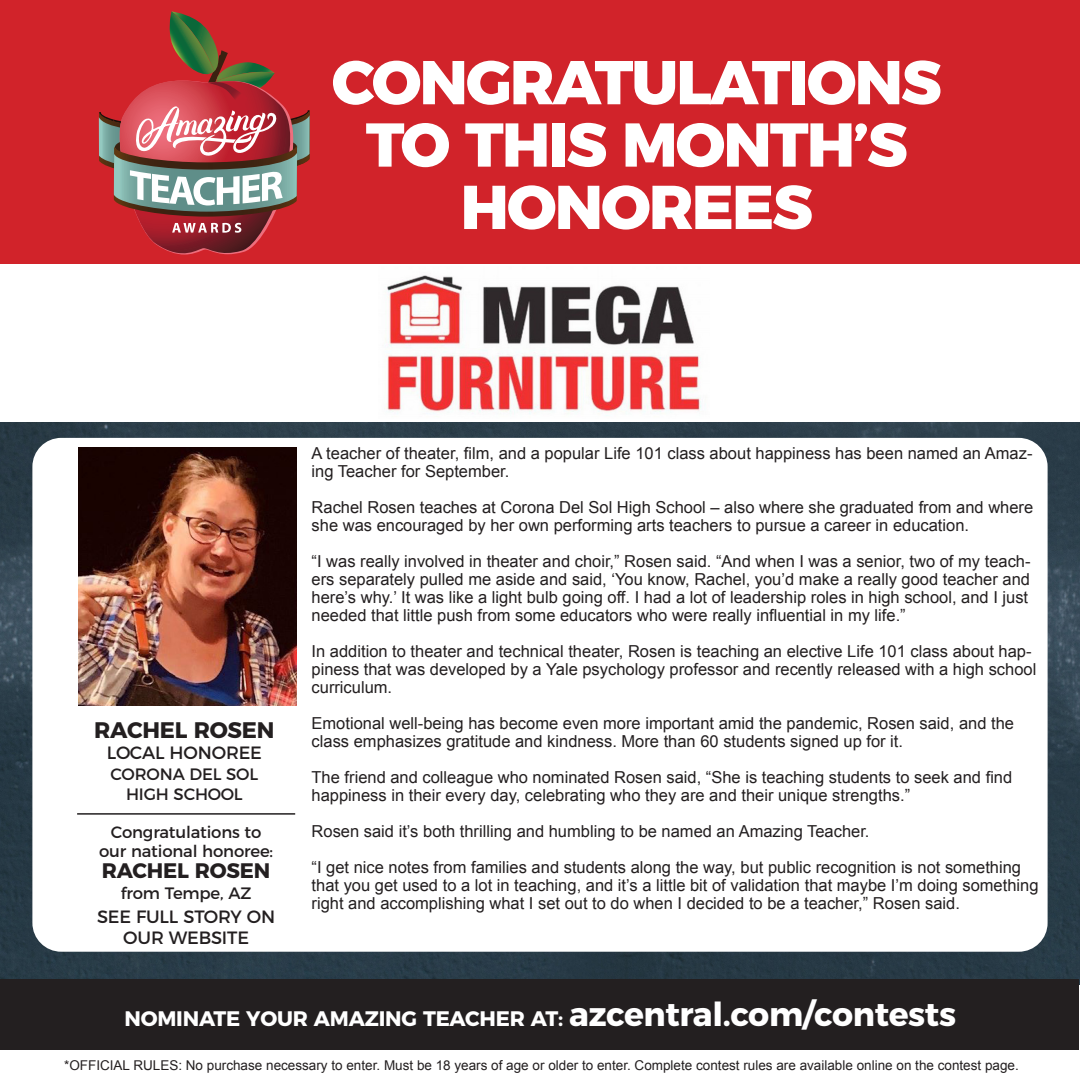
<style>
.page{position:relative;width:1080px;height:1080px;background:#fff}
.page>*{position:absolute;margin:0;border:0;box-sizing:border-box;transform-origin:0 0}
.t1{font:800 61.8px "Montserrat";letter-spacing:-.03em;color:#fff}
.t2{font:700 22.5px "Montserrat";letter-spacing:-.01em;color:#231f20}
.t3{font:700 21px "Montserrat";letter-spacing:-.01em;color:#fff}
.t4{font:700 21px "Montserrat";letter-spacing:-.01em;color:#231f20}
.t5{font:17.85px/21px "Montserrat";letter-spacing:-.01em;color:#231f20;text-align:center}
.t6{font:16.5px/18px "Arial";color:#231f20}
.t7{font:16.5px/19.5px "Montserrat";letter-spacing:-.01em;color:#231f20;text-align:center}
.t8{font:13.5px "Arial";color:#231f20}
.s1{font-size:33px}
</style>
<div class="page">
<img style="left:1px;top:422px;width:1078px;height:557px">
<div style="left:0;top:1px;width:1080px;height:420px;background:#d1232a"></div>
<div style="left:1px;top:979px;width:1078px;height:70px;background:#231f20"></div>
<svg style="left:99px;top:11px;width:211px;height:244px"></svg>
<div style="left:0;top:264px;width:1080px;height:157px;background:#fff"></div>
<div style="left:32px;top:438px;width:1016px;height:514px;background:#fff;border-radius:29px"></div>
<img style="left:78px;top:447px;width:218px;height:259px">
<img style="left:386px;top:275px;width:316px;height:141px">
<hr style="left:77px;top:813px;width:218px;height:2px;background:#231f20">
<p class="t1" style="left:332px;top:31px;width:611px">CONGRATULATIONS</p>
<p class="t1" style="left:366px;top:93px;width:543px">TO THIS MONTH’S</p>
<p class="t1" style="left:461px;top:156px;width:354px">HONOREES</p>
<p class="t2" style="left:94px;top:712px;width:182px">RACHEL ROSEN</p>
<p class="t5" style="left:107px;top:741px;width:157px">LOCAL HONOREE</p>
<p class="t7" style="left:111px;top:763px;width:149px">CORONA DEL SOL</p>
<p class="t7" style="left:126px;top:783px;width:118px">HIGH SCHOOL</p>
<p class="t7" style="left:99px;top:821px;width:176px">Congratulations to our national honoree:</p>
<p class="t4" style="left:102px;top:853px;width:170px">RACHEL ROSEN</p>
<p class="t7" style="left:121px;top:882px;width:132px">from Tempe, AZ</p>
<p class="t5" style="left:97px;top:905px;width:180px">SEE FULL STORY ON<br>OUR WEBSITE</p>
<p class="t6" style="left:312px;top:445px;width:722px">A teacher of theater, film, and a popular Life 101 class about happiness has been named an Amaz&shy;ing Teacher for September.</p>
<p class="t6" style="left:312px;top:499px;width:723px">Rachel Rosen teaches at Corona Del Sol High School – also where she graduated from and where she was encouraged by her own performing arts teachers to pursue a career in education.</p>
<p class="t6" style="left:312px;top:553px;width:721px">“I was really involved in theater and choir,” Rosen said. “And when I was a senior, two of my teach&shy;ers separately pulled me aside and said, ‘You know, Rachel, you’d make a really good teacher and here’s why.’ It was like a light bulb going off. I had a lot of leadership roles in high school, and I just needed that little push from some educators who were really influential in my life.”</p>
<p class="t6" style="left:312px;top:643px;width:726px">In addition to theater and technical theater, Rosen is teaching an elective Life 101 class about hap&shy;piness that was developed by a Yale psychology professor and recently released with a high school curriculum.</p>
<p class="t6" style="left:312px;top:715px;width:704px">Emotional well-being has become even more important amid the pandemic, Rosen said, and the class emphasizes gratitude and kindness. More than 60 students signed up for it.</p>
<p class="t6" style="left:312px;top:769px;width:702px">The friend and colleague who nominated Rosen said, “She is teaching students to seek and find happiness in their every day, celebrating who they are and their unique strengths.”</p>
<p class="t6" style="left:312px;top:823px;width:559px">Rosen said it’s both thrilling and humbling to be named an Amazing Teacher.</p>
<p class="t6" style="left:312px;top:859px;width:729px">“I get nice notes from families and students along the way, but public recognition is not something that you get used to a lot in teaching, and it’s a little bit of validation that maybe I’m doing something right and accomplishing what I set out to do when I decided to be a teacher,” Rosen said.</p>
<p class="t3" style="left:124px;top:1002px;width:833px">NOMINATE YOUR AMAZING TEACHER AT: <span class="s1">azcentral.com/contests</span></p>
<p class="t8" style="left:64px;top:1056px;width:956px">*OFFICIAL RULES: No purchase necessary to enter. Must be 18 years of age or older to enter. Complete contest rules are available online on the contest page.</p>
</div>
